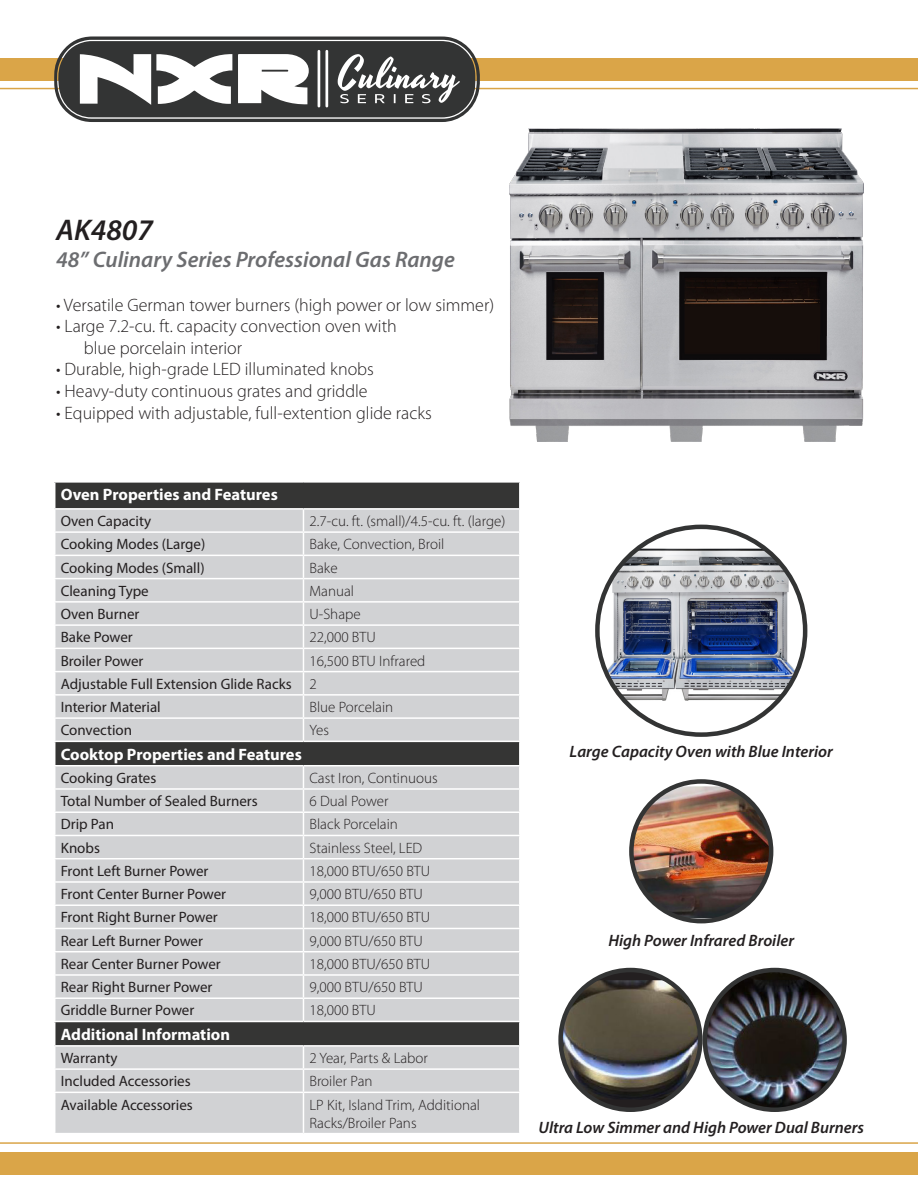
<style>
.page{position:relative;width:918px;height:1188px;background:#fff}
.page>*{position:absolute;margin:0;border:0;box-sizing:border-box;transform-origin:0 0}
.t1{font:italic 600 30px "Myriad Pro";color:#231f20}
.t2{font:italic 600 22.5px "Myriad Pro";color:#6c6d70}
.t3{font:300 18px "Myriad Pro";color:#231f20}
.t4{font:italic 600 16.5px "Myriad Pro";color:#231f20}
.t5{font:700 16.5px "Myriad Pro";color:#fff}
.t6{font:15px "Myriad Pro";color:#231f20}
.t7{font:300 15px/18px "Myriad Pro";color:#231f20}
</style>
<div class="page">
<div style="left:0;top:58px;width:918px;height:23px;background:#daa548"></div>
<div style="left:0;top:1152px;width:918px;height:22px;background:#daa548"></div>
<hr style="left:0;top:88px;width:918px;height:1px;background:#daa548">
<hr style="left:0;top:1142px;width:918px;height:2px;background:#daa548">
<svg style="left:54px;top:36px;width:426px;height:86px"></svg>
<img style="left:509px;top:128px;width:355px;height:314px">
<div style="left:55px;top:482px;width:465px;height:27px;background:#353534"></div>
<div style="left:55px;top:510px;width:464px;height:623px;background:#d1d2d4"></div>
<div style="left:55px;top:741px;width:465px;height:25px;background:#353534"></div>
<div style="left:55px;top:1021px;width:465px;height:25px;background:#353534"></div>
<hr style="left:54px;top:481px;width:249px;height:2px;background:#fff">
<hr style="left:303px;top:481px;width:218px;height:2px;background:#fff">
<hr style="left:519px;top:483px;width:2px;height:25px;background:#fff">
<hr style="left:54px;top:508px;width:249px;height:2px;background:#fff">
<hr style="left:303px;top:508px;width:218px;height:2px;background:#fff">
<hr style="left:54px;top:531px;width:249px;height:2px;background:#fff">
<hr style="left:303px;top:531px;width:218px;height:2px;background:#fff">
<hr style="left:54px;top:555px;width:249px;height:1px;background:#fff">
<hr style="left:303px;top:555px;width:218px;height:1px;background:#fff">
<hr style="left:54px;top:578px;width:249px;height:1px;background:#fff">
<hr style="left:303px;top:578px;width:218px;height:1px;background:#fff">
<hr style="left:54px;top:601px;width:249px;height:2px;background:#fff">
<hr style="left:303px;top:601px;width:218px;height:2px;background:#fff">
<hr style="left:54px;top:624px;width:249px;height:2px;background:#fff">
<hr style="left:303px;top:624px;width:218px;height:2px;background:#fff">
<hr style="left:54px;top:648px;width:249px;height:1px;background:#fff">
<hr style="left:303px;top:648px;width:218px;height:1px;background:#fff">
<hr style="left:54px;top:671px;width:249px;height:1px;background:#fff">
<hr style="left:303px;top:671px;width:218px;height:1px;background:#fff">
<hr style="left:54px;top:694px;width:249px;height:2px;background:#fff">
<hr style="left:303px;top:694px;width:218px;height:2px;background:#fff">
<hr style="left:54px;top:717px;width:249px;height:2px;background:#fff">
<hr style="left:303px;top:717px;width:218px;height:2px;background:#fff">
<svg style="left:303px;top:510px;width:1px;height:231px"></svg>
<hr style="left:54px;top:741px;width:249px;height:1px;background:#fff">
<hr style="left:303px;top:741px;width:218px;height:1px;background:#fff">
<hr style="left:519px;top:742px;width:2px;height:23px;background:#fff">
<hr style="left:54px;top:765px;width:249px;height:1px;background:#fff">
<hr style="left:303px;top:765px;width:218px;height:1px;background:#fff">
<hr style="left:54px;top:788px;width:249px;height:2px;background:#fff">
<hr style="left:303px;top:788px;width:218px;height:2px;background:#fff">
<hr style="left:54px;top:811px;width:249px;height:2px;background:#fff">
<hr style="left:303px;top:811px;width:218px;height:2px;background:#fff">
<hr style="left:54px;top:835px;width:249px;height:1px;background:#fff">
<hr style="left:303px;top:835px;width:218px;height:1px;background:#fff">
<hr style="left:54px;top:858px;width:249px;height:1px;background:#fff">
<hr style="left:303px;top:858px;width:218px;height:1px;background:#fff">
<hr style="left:54px;top:881px;width:249px;height:2px;background:#fff">
<hr style="left:303px;top:881px;width:218px;height:2px;background:#fff">
<hr style="left:54px;top:904px;width:249px;height:2px;background:#fff">
<hr style="left:303px;top:904px;width:218px;height:2px;background:#fff">
<hr style="left:54px;top:928px;width:249px;height:1px;background:#fff">
<hr style="left:303px;top:928px;width:218px;height:1px;background:#fff">
<hr style="left:54px;top:951px;width:249px;height:1px;background:#fff">
<hr style="left:303px;top:951px;width:218px;height:1px;background:#fff">
<hr style="left:54px;top:974px;width:249px;height:2px;background:#fff">
<hr style="left:303px;top:974px;width:218px;height:2px;background:#fff">
<hr style="left:54px;top:997px;width:249px;height:2px;background:#fff">
<hr style="left:303px;top:997px;width:218px;height:2px;background:#fff">
<svg style="left:303px;top:766px;width:1px;height:255px"></svg>
<hr style="left:54px;top:1021px;width:249px;height:1px;background:#fff">
<hr style="left:303px;top:1021px;width:218px;height:1px;background:#fff">
<hr style="left:519px;top:1022px;width:2px;height:23px;background:#fff">
<hr style="left:54px;top:1045px;width:249px;height:2px;background:#fff">
<hr style="left:303px;top:1045px;width:218px;height:2px;background:#fff">
<hr style="left:54px;top:1068px;width:249px;height:2px;background:#fff">
<hr style="left:303px;top:1068px;width:218px;height:2px;background:#fff">
<svg style="left:303px;top:1047px;width:1px;height:45px"></svg>
<hr style="left:54px;top:1092px;width:249px;height:1px;background:#fff">
<hr style="left:303px;top:1092px;width:218px;height:1px;background:#fff">
<hr style="left:303px;top:1093px;width:1px;height:40px;background:#fff">
<img style="left:597px;top:539px;width:208px;height:173px">
<img style="left:631px;top:786px;width:140px;height:132px">
<div style="left:629px;top:779px;width:144px;height:144px;border:4px solid #333434;border-radius:50%"></div>
<svg style="left:561px;top:970px;width:139px;height:140px"></svg>
<img style="left:561px;top:980px;width:138px;height:119px">
<div style="left:558px;top:968px;width:145px;height:144px;border:4px solid #333434;border-radius:50%"></div>
<img style="left:705px;top:970px;width:140px;height:140px;border-radius:70px">
<div style="left:703px;top:968px;width:144px;height:144px;border:4px solid #333434;border-radius:50%"></div>
<p class="t1" style="left:56px;top:211px;width:98px">AK4807</p>
<p class="t2" style="left:56px;top:246px;width:400px">48” Culinary Series Professional Gas Range</p>
<p class="t3" style="left:56px;top:294px;width:439px">• Versatile German tower burners (high power or low simmer)</p>
<p class="t3" style="left:56px;top:315px;width:342px">• Large 7.2-cu. ft. capacity convection oven with</p>
<p class="t3" style="left:84px;top:337px;width:160px">blue porcelain interior</p>
<p class="t3" style="left:56px;top:359px;width:319px">• Durable, high-grade LED illuminated knobs</p>
<p class="t3" style="left:56px;top:380px;width:313px">• Heavy-duty continuous grates and griddle</p>
<p class="t3" style="left:56px;top:402px;width:377px">• Equipped with adjustable, full-extention glide racks</p>
<p class="t5" style="left:61px;top:484px;width:219px">Oven Properties and Features</p>
<p class="t6" style="left:61px;top:512px;width:92px">Oven Capacity</p>
<p class="t7" style="left:309px;top:512px;width:197px">2.7-cu. ft. (small)/4.5-cu. ft. (large)</p>
<p class="t6" style="left:61px;top:535px;width:146px">Cooking Modes (Large)</p>
<p class="t7" style="left:309px;top:535px;width:136px">Bake, Convection, Broil</p>
<p class="t6" style="left:61px;top:558px;width:145px">Cooking Modes (Small)</p>
<p class="t7" style="left:309px;top:558px;width:30px">Bake</p>
<p class="t6" style="left:61px;top:582px;width:90px">Cleaning Type</p>
<p class="t7" style="left:309px;top:582px;width:46px">Manual</p>
<p class="t6" style="left:61px;top:605px;width:80px">Oven Burner</p>
<p class="t7" style="left:309px;top:605px;width:53px">U-Shape</p>
<p class="t6" style="left:61px;top:628px;width:74px">Bake Power</p>
<p class="t7" style="left:309px;top:628px;width:68px">22,000 BTU</p>
<p class="t6" style="left:61px;top:651px;width:84px">Broiler Power</p>
<p class="t7" style="left:309px;top:651px;width:117px">16,500 BTU Infrared</p>
<p class="t6" style="left:61px;top:675px;width:233px">Adjustable Full Extension Glide Racks</p>
<p class="t7" style="left:309px;top:675px;width:9px">2</p>
<p class="t6" style="left:61px;top:698px;width:102px">Interior Material</p>
<p class="t7" style="left:309px;top:698px;width:85px">Blue Porcelain</p>
<p class="t6" style="left:61px;top:721px;width:73px">Convection</p>
<p class="t7" style="left:309px;top:721px;width:21px">Yes</p>
<p class="t5" style="left:61px;top:743px;width:243px">Cooktop Properties and Features</p>
<p class="t6" style="left:61px;top:769px;width:97px">Cooking Grates</p>
<p class="t7" style="left:309px;top:769px;width:130px">Cast Iron, Continuous</p>
<p class="t6" style="left:61px;top:792px;width:199px">Total Number of Sealed Burners</p>
<p class="t7" style="left:309px;top:792px;width:81px">6 Dual Power</p>
<p class="t6" style="left:61px;top:815px;width:55px">Drip Pan</p>
<p class="t7" style="left:309px;top:815px;width:90px">Black Porcelain</p>
<p class="t6" style="left:61px;top:838px;width:41px">Knobs</p>
<p class="t7" style="left:309px;top:839px;width:114px">Stainless Steel, LED</p>
<p class="t6" style="left:61px;top:862px;width:149px">Front Left Burner Power</p>
<p class="t7" style="left:309px;top:862px;width:122px">18,000 BTU/650 BTU</p>
<p class="t6" style="left:61px;top:885px;width:167px">Front Center Burner Power</p>
<p class="t7" style="left:309px;top:885px;width:115px">9,000 BTU/650 BTU</p>
<p class="t6" style="left:61px;top:908px;width:159px">Front Right Burner Power</p>
<p class="t7" style="left:309px;top:908px;width:122px">18,000 BTU/650 BTU</p>
<p class="t6" style="left:61px;top:931px;width:144px">Rear Left Burner Power</p>
<p class="t7" style="left:309px;top:932px;width:115px">9,000 BTU/650 BTU</p>
<p class="t6" style="left:61px;top:955px;width:162px">Rear Center Burner Power</p>
<p class="t7" style="left:309px;top:955px;width:122px">18,000 BTU/650 BTU</p>
<p class="t6" style="left:61px;top:978px;width:153px">Rear Right Burner Power</p>
<p class="t7" style="left:309px;top:978px;width:115px">9,000 BTU/650 BTU</p>
<p class="t6" style="left:61px;top:1001px;width:135px">Griddle Burner Power</p>
<p class="t7" style="left:309px;top:1001px;width:68px">18,000 BTU</p>
<p class="t5" style="left:61px;top:1024px;width:171px">Additional Information</p>
<p class="t6" style="left:61px;top:1049px;width:58px">Warranty</p>
<p class="t7" style="left:309px;top:1049px;width:120px">2 Year, Parts &amp; Labor</p>
<p class="t6" style="left:61px;top:1072px;width:132px">Included Accessories</p>
<p class="t7" style="left:309px;top:1072px;width:65px">Broiler Pan</p>
<p class="t6" style="left:61px;top:1095px;width:134px">Available Accessories</p>
<p class="t7" style="left:309px;top:1095px;width:172px">LP Kit, Island Trim, Additional<br>Racks/Broiler Pans</p>
<p class="t4" style="left:570px;top:740px;width:265px">Large Capacity Oven with Blue Interior</p>
<p class="t4" style="left:608px;top:930px;width:187px">High Power Infrared Broiler</p>
<p class="t4" style="left:539px;top:1117px;width:327px">Ultra Low Simmer and High Power Dual Burners</p>
</div>
